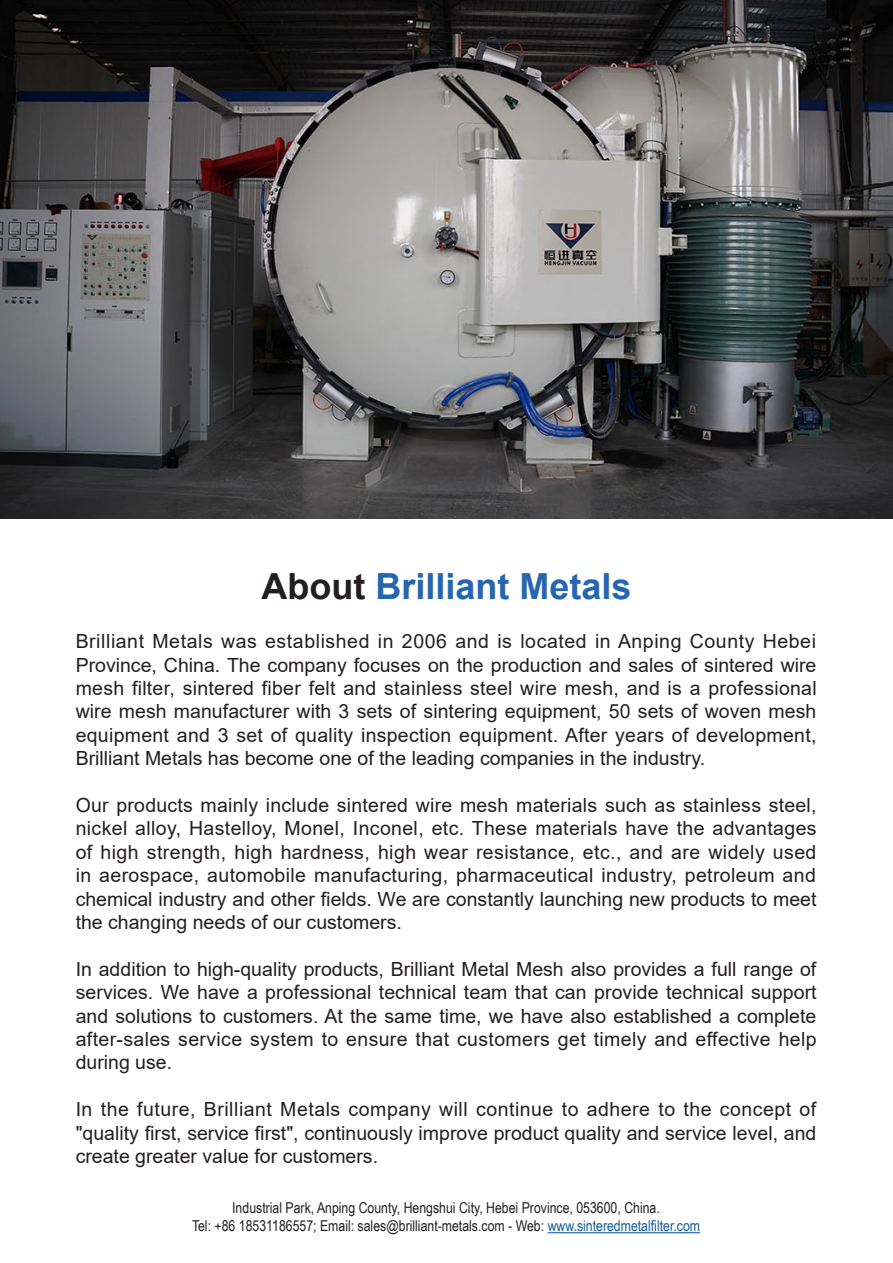
<style>
.page{position:relative;width:893px;height:1263px;background:#fff}
.page>*{position:absolute;margin:0;border:0;box-sizing:border-box;transform-origin:0 0}
.t1{font:700 36px "Arial";color:#2665b0}
.t2{font:19.5px/23.4px "Arial";color:#231f20;text-align:justify}
.t3{font:15px/18px "Arial Narrow";color:#231f20;text-align:center}
.s1{color:#231f20}
.s2{color:#175d9e}
</style>
<div class="page">
<hr style="left:548px;top:1232px;width:152px;height:1px;background:#175d9e">
<img style="left:0;top:0;width:893px;height:519px">
<p class="t1" style="left:261px;top:561px;width:372px"><span class="s1">About</span> Brilliant Metals</p>
<p class="t2" style="left:76px;top:629px;width:742px">Brilliant Metals was established in 2006 and is located in Anping County Hebei Province, China. The company focuses on the production and sales of sintered wire mesh filter, sintered fiber felt and stainless steel wire mesh, and is a professional wire mesh manufacturer with 3 sets of sintering equipment, 50 sets of woven mesh equipment and 3 set of quality inspection equipment. After years of development, Brilliant Metals has become one of the leading companies in the industry.</p>
<p class="t2" style="left:76px;top:793px;width:742px">Our products mainly include sintered wire mesh materials such as stainless steel, nickel alloy, Hastelloy, Monel, Inconel, etc. These materials have the advantages of high strength, high hardness, high wear resistance, etc., and are widely used in aerospace, automobile manufacturing, pharmaceutical industry, petroleum and chemical industry and other fields. We are constantly launching new products to meet the changing needs of our customers.</p>
<p class="t2" style="left:76px;top:957px;width:742px">In addition to high-quality products, Brilliant Metal Mesh also provides a full range of services. We have a professional technical team that can provide technical support and solutions to customers. At the same time, we have also established a complete after-sales service system to ensure that customers get timely and effective help during use.</p>
<p class="t2" style="left:76px;top:1097px;width:742px">In the future, Brilliant Metals company will continue to adhere to the concept of "quality first, service first", continuously improve product quality and service level, and create greater value for customers.</p>
<p class="t3" style="left:192px;top:1198px;width:510px">Industrial Park, Anping County, Hengshui City, Hebei Province, 053600, China.<br>Tel: +86 18531186557; Email: sales@brilliant-metals.com - Web: <span class="s2">www.sinteredmetalfilter.com</span></p>
</div>
